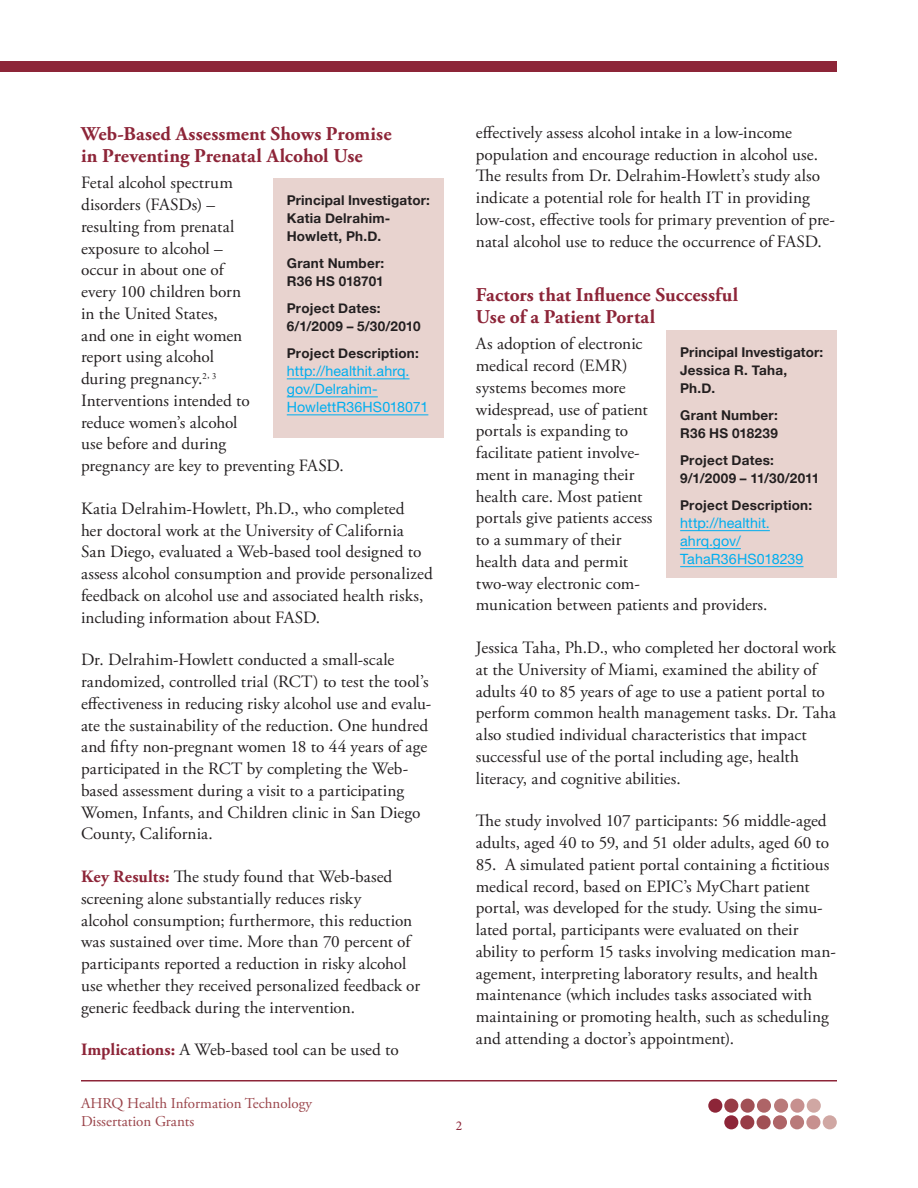
<style>
.page{position:relative;width:918px;height:1188px;background:#fff}
.page>*{position:absolute;margin:0;border:0;box-sizing:border-box;transform-origin:0 0}
.Body_Head_1{font:700 19.5px/22.5px "Adobe Garamond Pro";letter-spacing:.005em;color:#8d2538}
.Body{font:17.25px/21.8px "Adobe Garamond Pro";color:#231f20}
.Body_Last{font:17.25px/21.8px "Adobe Garamond Pro";color:#231f20}
.t1{font:15px/18px "Adobe Garamond Pro";color:#9a444a}
.Pull_Quotes{font:14.25px/18px "Helvetica Neue LT Std";letter-spacing:.005em;color:#00aeef}
.Pull_Quotes-2{font:700 13.5px/18px "Helvetica Neue";letter-spacing:.015em;color:#231f20}
.t2{font:13.5px "Minion Pro";color:#8d2538}
.s1{font-weight:700;color:#8d2538}
</style>
<div class="page">
<hr style="left:81px;top:1080px;width:756px;height:2px;background:#8d2538">
<div style="left:807px;top:1099px;width:14px;height:14px;background:#d0a7a3;border-radius:50%"></div>
<div style="left:790px;top:1099px;width:14px;height:14px;background:#c7908f;border-radius:50%"></div>
<div style="left:774px;top:1099px;width:14px;height:14px;background:#b97a7a;border-radius:50%"></div>
<div style="left:757px;top:1099px;width:14px;height:14px;background:#ae6467;border-radius:50%"></div>
<div style="left:741px;top:1099px;width:14px;height:14px;background:#a15055;border-radius:50%"></div>
<div style="left:724px;top:1099px;width:14px;height:14px;background:#983c46;border-radius:50%"></div>
<div style="left:708px;top:1099px;width:14px;height:14px;background:#8d2538;border-radius:50%"></div>
<div style="left:823px;top:1115px;width:14px;height:14px;background:#d0a7a3;border-radius:50%"></div>
<div style="left:806px;top:1115px;width:14px;height:14px;background:#c7908f;border-radius:50%"></div>
<div style="left:790px;top:1115px;width:14px;height:14px;background:#b97a7a;border-radius:50%"></div>
<div style="left:773px;top:1115px;width:14px;height:14px;background:#ae6467;border-radius:50%"></div>
<div style="left:757px;top:1115px;width:14px;height:14px;background:#a15055;border-radius:50%"></div>
<div style="left:740px;top:1115px;width:14px;height:14px;background:#983c46;border-radius:50%"></div>
<div style="left:724px;top:1115px;width:14px;height:14px;background:#8d2538;border-radius:50%"></div>
<div style="left:273px;top:178px;width:171px;height:259px;background:#e8d3cf"></div>
<hr style="left:287px;top:379px;width:123px;height:1px;background:#00aeef">
<hr style="left:287px;top:397px;width:91px;height:1px;background:#00aeef">
<hr style="left:287px;top:415px;width:141px;height:1px;background:#00aeef">
<div style="left:0;top:61px;width:837px;height:11px;background:#8d2538"></div>
<div style="left:667px;top:330px;width:170px;height:248px;background:#e8d3cf"></div>
<hr style="left:680px;top:530px;width:90px;height:1px;background:#00aeef">
<hr style="left:680px;top:548px;width:61px;height:1px;background:#00aeef">
<hr style="left:680px;top:566px;width:124px;height:1px;background:#00aeef">
<h2 class="Body_Head_1" style="left:81px;top:122px;width:312px">Web-Based Assessment Shows Promise in Preventing Prenatal Alcohol Use</h2>
<p class="Body" style="left:81px;top:173px;width:264px">Fetal alcohol spectrum<br>disorders (FASDs) –<br>resulting from prenatal<br>exposure to alcohol –<br>occur in about one of<br>every 100 children born<br>in the United States,<br>and one in eight women<br>report using alcohol<br>during pregnancy.<sup>2</sup><sup>,</sup> <sup>3<br></sup>Interventions intended to<br>reduce women’s alcohol<br>use before and during<br>pregnancy are key to preventing FASD.</p>
<p class="Body" style="left:81px;top:498px;width:353px">Katia Delrahim-Howlett, Ph.D., who completed<br>her doctoral work at the University of California San Diego, evaluated a Web-based tool designed to assess alcohol consumption and provide personalized feedback on alcohol use and associated health risks, including information about FASD.</p>
<p class="Body" style="left:81px;top:650px;width:352px">Dr. Delrahim-Howlett conducted a small-scale randomized, controlled trial (RCT) to test the tool’s effectiveness in reducing risky alcohol use and evalu&shy;ate the sustainability of the reduction. One hundred and fifty non-pregnant women 18 to 44 years of age participated in the RCT by completing the Web&shy;based assessment during a visit to a participating Women, Infants, and Children clinic in San Diego County, California.</p>
<p class="Body" style="left:81px;top:866px;width:341px"><span class="s1">Key Results:</span> The study found that Web-based screening alone substantially reduces risky<br>alcohol consumption; furthermore, this reduction was sustained over time. More than 70 percent of participants reported a reduction in risky alcohol use whether they received personalized feedback or generic feedback during the intervention.</p>
<p class="Body_Last" style="left:81px;top:1040px;width:319px"><span class="s1">Implications:</span> A Web-based tool can be used to</p>
<p class="Pull_Quotes-2" style="left:287px;top:191px;width:145px">Principal Investigator:</p>
<p class="Pull_Quotes-2" style="left:287px;top:209px;width:105px">Katia Delrahim-<br>Howlett, Ph.D.</p>
<p class="Pull_Quotes-2" style="left:287px;top:254px;width:99px">Grant Number:</p>
<p class="Pull_Quotes-2" style="left:287px;top:272px;width:98px">R36 HS 018701</p>
<p class="Pull_Quotes-2" style="left:287px;top:299px;width:95px">Project Dates:</p>
<p class="Pull_Quotes-2" style="left:287px;top:317px;width:135px">6/1/2009 – 5/30/2010</p>
<p class="Pull_Quotes-2" style="left:287px;top:344px;width:133px">Project Description:</p>
<p class="Pull_Quotes" style="left:287px;top:362px;width:143px">http://healthit.ahrq. gov/Delrahim-<br>HowlettR36HS018071</p>
<p class="t1" style="left:81px;top:1095px;width:232px">AHRQ Health Information Technology<br>Dissertation Grants</p>
<p class="Body_Last" style="left:476px;top:122px;width:361px">effectively assess alcohol intake in a low-income population and encourage reduction in alcohol use.<br>The results from Dr. Delrahim-Howlett’s study also indicate a potential role for health IT in providing low-cost, effective tools for primary prevention of pre&shy;natal alcohol use to reduce the occurrence of FASD.</p>
<h2 class="Body_Head_1" style="left:476px;top:283px;width:264px">Factors that Influence Successful<br>Use of a Patient Portal</h2>
<p class="Body" style="left:476px;top:334px;width:293px">As adoption of electronic<br>medical record (EMR)<br>systems becomes more<br>widespread, use of patient<br>portals is expanding to<br>facilitate patient involve-<br>ment in managing their<br>health care. Most patient<br>portals give patients access<br>to a summary of their<br>health data and permit<br>two-way electronic com-<br>munication between patients and providers.</p>
<p class="Body" style="left:476px;top:637px;width:362px">Jessica Taha, Ph.D., who completed her doctoral work at the University of Miami, examined the ability of adults 40 to 85 years of age to use a patient portal to perform common health management tasks. Dr. Taha also studied individual characteristics that impact successful use of the portal including age, health literacy, and cognitive abilities.</p>
<p class="Body" style="left:476px;top:811px;width:355px">The study involved 107 participants: 56 middle-aged adults, aged 40 to 59, and 51 older adults, aged 60 to</p>
<p class="Body" style="left:476px;top:854px;width:362px">85. A simulated patient portal containing a fictitious medical record, based on EPIC’s MyChart patient portal, was developed for the study. Using the simu&shy;lated portal, participants were evaluated on their ability to perform 15 tasks involving medication man&shy;agement, interpreting laboratory results, and health maintenance (which includes tasks associated with maintaining or promoting health, such as scheduling and attending a doctor’s appointment).</p>
<p class="Pull_Quotes-2" style="left:680px;top:343px;width:145px">Principal Investigator:</p>
<p class="Pull_Quotes-2" style="left:680px;top:361px;width:109px">Jessica R. Taha,<br>Ph.D.</p>
<p class="Pull_Quotes-2" style="left:680px;top:406px;width:99px">Grant Number:</p>
<p class="Pull_Quotes-2" style="left:680px;top:424px;width:99px">R36 HS 018239</p>
<p class="Pull_Quotes-2" style="left:680px;top:451px;width:95px">Project Dates:</p>
<p class="Pull_Quotes-2" style="left:680px;top:469px;width:141px">9/1/2009 – 11/30/2011</p>
<p class="Pull_Quotes-2" style="left:680px;top:496px;width:133px">Project Description:</p>
<p class="Pull_Quotes" style="left:680px;top:513px;width:125px">http://healthit. ahrq.gov/<br>TahaR36HS018239</p>
<p class="t2" style="left:456px;top:1116px;width:8px">2</p>
</div>
